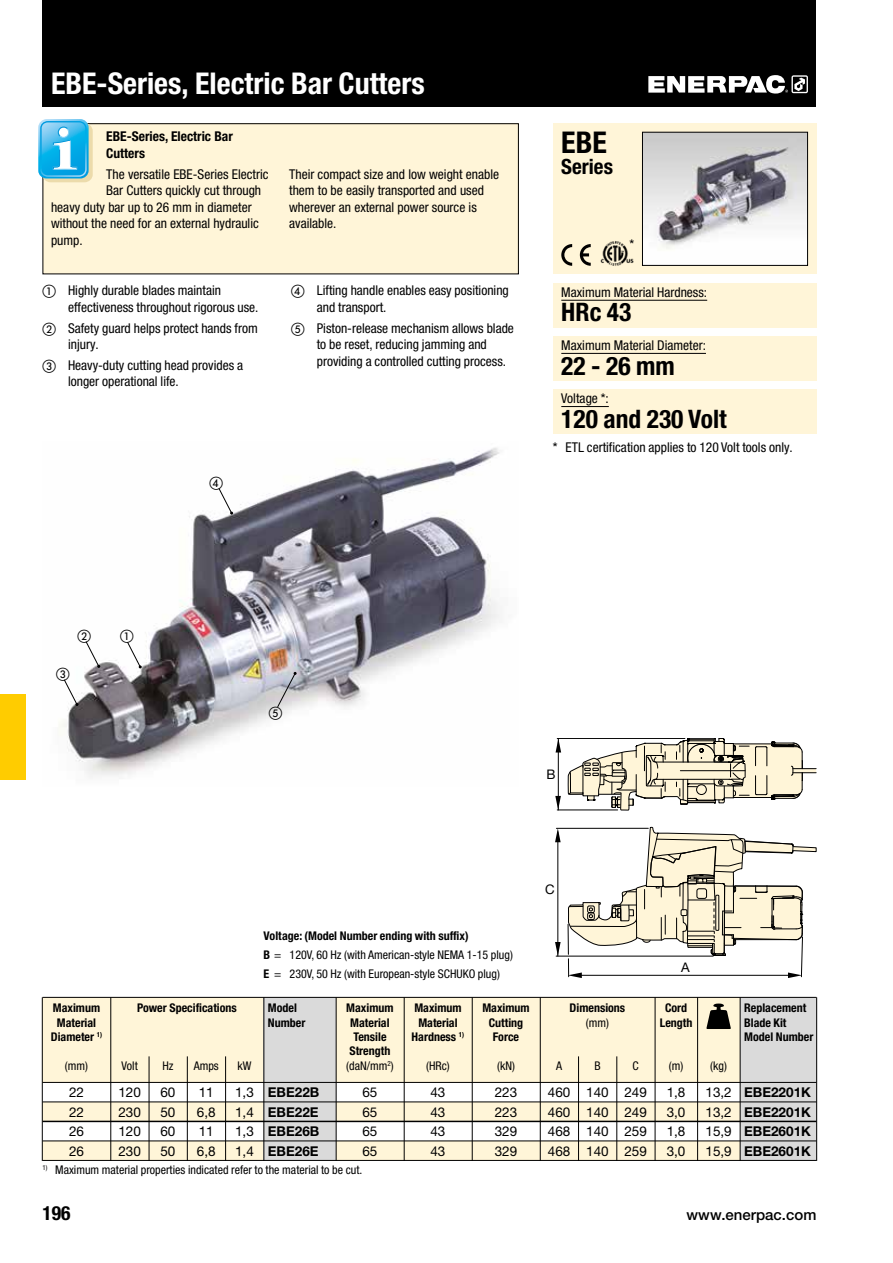
<style>
.page{position:relative;width:893px;height:1263px;background:#fff}
.page>*{position:absolute;margin:0;border:0;box-sizing:border-box;transform-origin:0 0}
.t1{font:700 condensed 30px "Helvetica Neue LTW1 G";color:#fff}
.t2{font:700 condensed 30px "Helvetica Neue LTW1 G";color:#000}
.t3{font:700 condensed 25.5px "Helvetica Neue LTW1 G";color:#000}
.t4{font:700 condensed 21px "Helvetica Neue LTW1 G";color:#000}
.t5{font:700 condensed 19.5px "Helvetica Neue LTW1 G";color:#000}
.t6{font:500 15px "Helvetica Neue LTW1 G";color:#000}
.t7{font:condensed 13.5px/16.5px "Helvetica Neue LTW1 G";color:#000}
.t8{font:13.5px/19.5px "Helvetica Neue LTW1 G";color:#000;text-align:justify}
.t9{font:700 13.5px/19.5px "Helvetica Neue LTW1 G";color:#000;text-align:justify}
.t10{font:700 condensed 13.5px/16.5px "Helvetica Neue LTW1 G";color:#000}
.t11{font:13.2px "Helvetica Neue LTW1 G";color:#000}
.t12{font:condensed 12px/19.2px "Helvetica Neue LTW1 G";color:#000}
.t13{font:700 condensed 12px/14.4px "Helvetica Neue LTW1 G";color:#000;text-align:center}
.s1{font-weight:700}
.s2{font-weight:400}
</style>
<div class="page">
<div style="left:43px;top:0;width:773px;height:106px;background:#000"></div>
<svg style="left:648px;top:75px;width:160px;height:19px"></svg>
<div style="left:0;top:695px;width:26px;height:85px;background:#fc0"></div>
<div style="left:43px;top:1102px;width:697px;height:19px;background:#fff5d8"></div>
<div style="left:43px;top:1141px;width:697px;height:19px;background:#fff5d8"></div>
<div style="left:43px;top:997px;width:773px;height:85px;background:#fff5d8"></div>
<div style="left:264px;top:997px;width:72px;height:163px;background:#dadada"></div>
<div style="left:740px;top:997px;width:76px;height:163px;background:#dadada"></div>
<hr style="left:111px;top:997px;width:1px;height:164px;background:#000">
<hr style="left:42px;top:997px;width:1px;height:164px;background:#000">
<hr style="left:336px;top:997px;width:1px;height:164px;background:#000">
<hr style="left:264px;top:997px;width:1px;height:164px;background:#000">
<hr style="left:404px;top:997px;width:1px;height:164px;background:#000">
<hr style="left:472px;top:997px;width:1px;height:164px;background:#000">
<hr style="left:540px;top:997px;width:1px;height:164px;background:#000">
<hr style="left:655px;top:997px;width:1px;height:164px;background:#000">
<hr style="left:578px;top:1056px;width:1px;height:105px;background:#000">
<hr style="left:149px;top:1056px;width:1px;height:105px;background:#000">
<hr style="left:187px;top:1056px;width:1px;height:105px;background:#000">
<hr style="left:225px;top:1056px;width:1px;height:105px;background:#000">
<hr style="left:617px;top:1056px;width:1px;height:105px;background:#000">
<hr style="left:697px;top:997px;width:1px;height:164px;background:#000">
<hr style="left:816px;top:997px;width:1px;height:164px;background:#000">
<hr style="left:740px;top:997px;width:1px;height:164px;background:#000">
<hr style="left:43px;top:1082px;width:773px;height:1px;background:#000">
<hr style="left:43px;top:997px;width:773px;height:1px;background:#000">
<hr style="left:43px;top:1102px;width:773px;height:1px;background:#000">
<hr style="left:43px;top:1121px;width:773px;height:1px;background:#000">
<hr style="left:43px;top:1141px;width:773px;height:1px;background:#000">
<hr style="left:43px;top:1160px;width:773px;height:1px;background:#000">
<svg style="left:706px;top:1003px;width:25px;height:26px"></svg>
<div style="left:43px;top:124px;width:475px;height:150px;background:#fff5d8"></div>
<div style="left:43px;top:123px;width:476px;height:151px;border:1px solid #000"></div>
<svg style="left:42px;top:123px;width:51px;height:59px"></svg>
<svg style="left:38px;top:119px;width:51px;height:59px;background:#4cbfeb"></svg>
<div style="left:553px;top:123px;width:263px;height:151px;background:#fff5d8"></div>
<div style="left:553px;top:283px;width:263px;height:44px;background:#fff5d8"></div>
<div style="left:553px;top:336px;width:263px;height:45px;background:#fff5d8"></div>
<div style="left:553px;top:389px;width:263px;height:45px;background:#fff5d8"></div>
<img style="left:644px;top:134px;width:162px;height:130px">
<div style="left:642px;top:132px;width:166px;height:134px;border:1px solid #000"></div>
<hr style="left:558px;top:738px;width:1px;height:72px;background:#000">
<hr style="left:557px;top:738px;width:128px;height:1px;background:#000">
<hr style="left:557px;top:810px;width:61px;height:1px;background:#000">
<hr style="left:556px;top:956px;width:157px;height:1px;background:#000">
<hr style="left:556px;top:828px;width:92px;height:1px;background:#000">
<hr style="left:558px;top:832px;width:1px;height:124px;background:#000">
<svg style="left:555px;top:942px;width:6px;height:14px"></svg>
<svg style="left:555px;top:828px;width:6px;height:14px"></svg>
<svg style="left:555px;top:796px;width:6px;height:14px"></svg>
<svg style="left:556px;top:738px;width:5px;height:14px"></svg>
<svg style="left:567px;top:738px;width:249px;height:240px"></svg>
<img style="left:59px;top:447px;width:441px;height:331px">
<svg style="left:561px;top:244px;width:11px;height:22px"></svg>
<svg style="left:580px;top:244px;width:11px;height:22px"></svg>
<img style="left:600px;top:241px;width:34px;height:25px">
<hr style="left:561px;top:300px;width:146px;height:1px;background:#000">
<hr style="left:561px;top:353px;width:145px;height:1px;background:#000">
<hr style="left:561px;top:406px;width:48px;height:1px;background:#000">
<svg style="left:120px;top:629px;width:22px;height:39px"></svg>
<svg style="left:59px;top:629px;width:41px;height:77px"></svg>
<svg style="left:210px;top:476px;width:23px;height:39px"></svg>
<svg style="left:269px;top:672px;width:28px;height:48px"></svg>
<h1 class="t1" style="left:51px;top:65px;width:375px">EBE-Series, Electric Bar Cutters</h1>
<p class="t10" style="left:106px;top:128px;width:128px">EBE-Series, Electric Bar<br>Cutters</p>
<p class="t7" style="left:106px;top:166px;width:164px">The versatile EBE-Series Electric</p>
<p class="t7" style="left:106px;top:182px;width:156px">Bar Cutters quickly cut through</p>
<p class="t7" style="left:51px;top:199px;width:202px">heavy duty bar up to 26 mm in diameter</p>
<p class="t7" style="left:51px;top:215px;width:209px">without the need for an external hydraulic</p>
<p class="t7" style="left:51px;top:232px;width:33px">pump.</p>
<p class="t7" style="left:68px;top:282px;width:192px;text-indent:-26px">① Highly durable blades maintain effectiveness throughout rigorous use.</p>
<p class="t7" style="left:68px;top:320px;width:191px;text-indent:-26px">② Safety guard helps protect hands from injury.</p>
<p class="t7" style="left:68px;top:357px;width:177px;text-indent:-26px">③ Heavy-duty cutting head provides a longer operational life.</p>
<p class="t7" style="left:289px;top:166px;width:212px">Their compact size and low weight enable them to be easily transported and used wherever an external power source is available.</p>
<p class="t7" style="left:317px;top:282px;width:194px;text-indent:-26px">④ Lifting handle enables easy positioning and transport.</p>
<p class="t7" style="left:317px;top:320px;width:199px;text-indent:-26px">⑤ Piston-release mechanism allows blade to be reset, reducing jamming and providing a controlled cutting process.</p>
<h1 class="t2" style="left:561px;top:124px;width:47px">EBE</h1>
<h3 class="t4" style="left:561px;top:154px;width:53px">Series</h3>
<p class="t7" style="left:629px;top:236px;width:6px">*</p>
<p class="t7" style="left:561px;top:284px;width:147px">Maximum Material Hardness:</p>
<h2 class="t3" style="left:561px;top:297px;width:72px">HRc 43</h2>
<p class="t7" style="left:561px;top:337px;width:146px">Maximum Material Diameter:</p>
<h2 class="t3" style="left:561px;top:350px;width:115px">22 - 26 mm</h2>
<p class="t7" style="left:561px;top:390px;width:49px">Voltage *:</p>
<h2 class="t3" style="left:561px;top:403px;width:167px">120 and 230 Volt</h2>
<p class="t7" style="left:553px;top:439px;width:242px">* ETL certification applies to 120 Volt tools only.</p>
<p class="t11" style="left:546px;top:766px;width:11px">B</p>
<p class="t12" style="left:264px;top:926px;width:251px"><span class="s1">Voltage: (Model Number ending with suffix)<br>B</span> = 120V, 60 Hz (with American-style NEMA 1-15 plug)<br><span class="s1">E</span> = 230V, 50 Hz (with European-style SCHUKO plug)</p>
<p class="t11" style="left:545px;top:881px;width:11px">C</p>
<p class="t11" style="left:681px;top:959px;width:10px">A</p>
<p class="t13" style="left:51px;top:1001px;width:53px">Maximum<br>Material<br>Diameter <sup>1)</sup></p>
<p class="t12" style="left:65px;top:1056px;width:25px">(mm)</p>
<p class="t13" style="left:137px;top:1001px;width:101px">Power Specifications</p>
<p class="t12" style="left:122px;top:1056px;width:18px">Volt</p>
<p class="t12" style="left:162px;top:1056px;width:13px">Hz</p>
<p class="t12" style="left:194px;top:1056px;width:27px">Amps</p>
<p class="t12" style="left:237px;top:1056px;width:15px">kW</p>
<p class="t13" style="left:660px;top:1001px;width:34px">Cord<br>Length</p>
<p class="t12" style="left:669px;top:1056px;width:16px">(m)</p>
<p class="t13" style="left:346px;top:1001px;width:49px">Maximum<br>Material<br>Tensile<br>Strength <span class="s2">(daN/mm</span><sup>2</sup><span class="s2">)</span></p>
<p class="t13" style="left:412px;top:1001px;width:54px">Maximum<br>Material<br>Hardness <sup>1)</sup></p>
<p class="t13" style="left:482px;top:1001px;width:49px">Maximum<br>Cutting<br>Force</p>
<p class="t12" style="left:497px;top:1056px;width:19px">(kN)</p>
<p class="t13" style="left:570px;top:1001px;width:57px">Dimensions</p>
<p class="t12" style="left:586px;top:1013px;width:25px">(mm)</p>
<p class="t13" style="left:268px;top:1001px;width:39px;text-align:left">Model<br>Number</p>
<p class="t13" style="left:744px;top:1001px;width:71px;text-align:left">Replacement<br>Blade Kit<br>Model Number</p>
<p class="t12" style="left:426px;top:1056px;width:25px">(HRc)</p>
<p class="t12" style="left:710px;top:1056px;width:18px">(kg)</p>
<p class="t12" style="left:556px;top:1056px;width:7px">A</p>
<p class="t12" style="left:594px;top:1056px;width:8px">B</p>
<p class="t12" style="left:633px;top:1056px;width:8px">C</p>
<p class="t8" style="left:69px;top:1083px;width:17px">22<br>22<br>26<br>26</p>
<p class="t8" style="left:118px;top:1083px;width:24px">120<br>230<br>120<br>230</p>
<p class="t8" style="left:160px;top:1083px;width:17px">60<br>50<br>60<br>50</p>
<p class="t8" style="left:197px;top:1083px;width:20px;text-align:left">11<br>6,8<br>11<br>6,8</p>
<p class="t8" style="left:235px;top:1083px;width:20px">1,3<br>1,4<br>1,3<br>1,4</p>
<p class="t9" style="left:268px;top:1083px;width:53px">EBE22B EBE22E EBE26B EBE26E</p>
<p class="t9" style="left:744px;top:1083px;width:68px">EBE2201K EBE2201K EBE2601K EBE2601K</p>
<p class="t8" style="left:548px;top:1083px;width:24px">460<br>460<br>468<br>468</p>
<p class="t8" style="left:586px;top:1083px;width:24px">140<br>140<br>140<br>140</p>
<p class="t8" style="left:624px;top:1083px;width:24px">249<br>249<br>259<br>259</p>
<p class="t8" style="left:362px;top:1083px;width:17px">65<br>65<br>65<br>65</p>
<p class="t8" style="left:430px;top:1083px;width:17px">43<br>43<br>43<br>43</p>
<p class="t8" style="left:495px;top:1083px;width:24px">223<br>223<br>329<br>329</p>
<p class="t8" style="left:667px;top:1083px;width:20px">1,8<br>3,0<br>1,8<br>3,0</p>
<p class="t8" style="left:705px;top:1083px;width:28px">13,2<br>13,2<br>15,9<br>15,9</p>
<p class="t12" style="left:43px;top:1160px;width:321px"><sup>1)</sup> Maximum material properties indicated refer to the material to be cut.</p>
<h3 class="t5" style="left:43px;top:1202px;width:30px">196</h3>
<p class="t6" style="left:686px;top:1206px;width:131px">www.enerpac.com</p>
</div>
